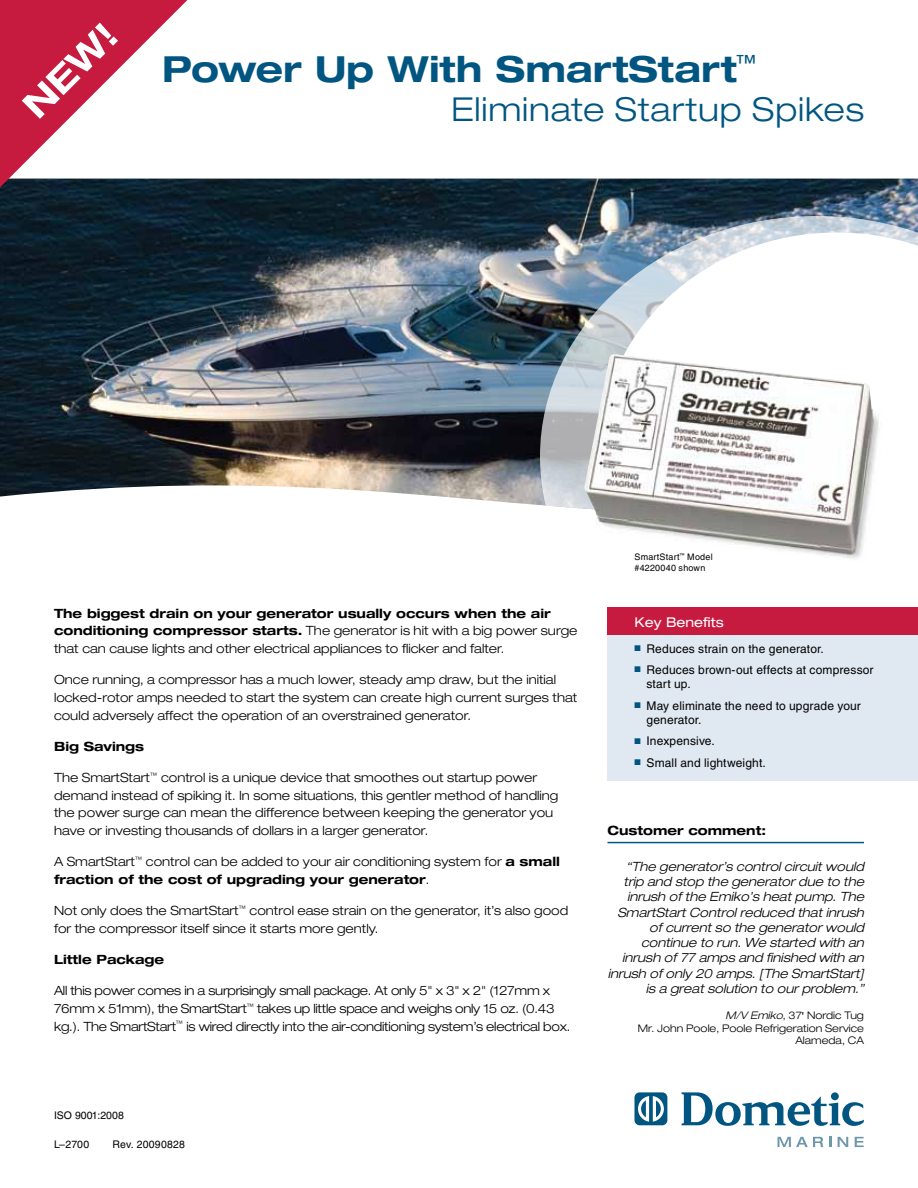
<style>
.page{position:relative;width:918px;height:1188px;background:#fff}
.page>*{position:absolute;margin:0;border:0;box-sizing:border-box;transform-origin:0 0}
.t1{font:700 expanded 36px "Helvetica Neue";color:#005581}
.t2{font:700 expanded 36px "Helvetica Neue";color:#fff}
.t3{font:300 expanded 33px "Helvetica Neue";letter-spacing:.025em;color:#005581}
.t4{font:expanded 13.5px "Helvetica Neue";color:#fff}
.t5{font:300 expanded 12.75px/17.7px "Helvetica Neue";color:#000}
.t6{font:italic 300 expanded 12.75px/15.3px "Helvetica Neue";color:#000;text-align:right}
.t7{font:300 expanded 12.75px/17.7px "Helvetica Neue";letter-spacing:-.02em;color:#000}
.t8{font:700 expanded 12.75px "Helvetica Neue";color:#000}
.t9{font:12px/14.4px "Helvetica LT Std";letter-spacing:.015em;color:#000}
.t10{font:300 expanded 10.5px/12.6px "Helvetica Neue";color:#000;text-align:right}
.t11{font:10.5px "Helvetica LT Std";letter-spacing:.005em;color:#000}
.t12{font:9px/10.8px "Helvetica LT Std";letter-spacing:.025em;color:#000}
.s1{font-weight:700}
.s2{color:#005581}
.s3{font-style:italic}
.s4{font-family:"Clarendon LT";font-stretch:normal}
</style>
<div class="page">
<img style="left:0;top:179px;width:918px;height:326px">
<svg style="left:540px;top:216px;width:378px;height:293px"></svg>
<img style="left:584px;top:354px;width:300px;height:205px">
<div style="left:608px;top:608px;width:310px;height:27px;background:#c61a3f"></div>
<div style="left:608px;top:635px;width:310px;height:145px;background:#e0e8f1"></div>
<hr style="left:608px;top:842px;width:256px;height:1px;background:#005581">
<svg style="left:0;top:0;width:187px;height:187px"></svg>
<svg style="left:682px;top:1092px;width:182px;height:34px"></svg>
<svg style="left:634px;top:1092px;width:33px;height:33px"></svg>
<svg style="left:778px;top:1137px;width:45px;height:10px"></svg>
<svg style="left:829px;top:1137px;width:2px;height:10px"></svg>
<svg style="left:838px;top:1137px;width:10px;height:10px"></svg>
<svg style="left:855px;top:1137px;width:9px;height:10px"></svg>
<h1 class="t2" style="left:13px;top:96px;width:117px;rotate:-45deg">NEW!</h1>
<h1 class="t1" style="left:162px;top:47px;width:596px">Power Up With SmartStart<sup>™</sup></h1>
<h2 class="t3" style="left:451px;top:90px;width:414px">Eliminate Startup Spikes</h2>
<p class="t12" style="left:634px;top:552px;width:80px">SmartStart<sup>™</sup> Model #4220040 shown</p>
<p class="t5" style="left:54px;top:604px;width:525px"><span class="s1">The biggest drain on your generator usually occurs when the air conditioning compressor starts.</span> The generator is hit with a big power surge that can cause lights and other electrical appliances to flicker and falter.</p>
<p class="t5" style="left:54px;top:671px;width:525px">Once running, a compressor has a much lower, steady amp draw, but the initial locked-rotor amps needed to start the system can create high current surges that could adversely affect the operation of an overstrained generator.</p>
<p class="t8" style="left:54px;top:738px;width:92px">Big Savings</p>
<p class="t5" style="left:54px;top:768px;width:506px">The SmartStart<sup>™</sup> control is a unique device that smoothes out startup power demand instead of spiking it. In some situations, this gentler method of handling the power surge can mean the difference between keeping the generator you have or investing thousands of dollars in a larger generator.</p>
<p class="t5" style="left:54px;top:853px;width:507px">A SmartStart<sup>™</sup> control can be added to your air conditioning system for <span class="s1">a small fraction of the cost of upgrading your generator</span>.</p>
<p class="t5" style="left:54px;top:902px;width:516px">Not only does the SmartStart<sup>™</sup> control ease strain on the generator, it’s also good for the compressor itself since it starts more gently.</p>
<p class="t8" style="left:54px;top:951px;width:112px">Little Package</p>
<p class="t7" style="left:54px;top:982px;width:518px">All this power comes in a surprisingly small package. At only 5" x 3" x 2" (127mm x<br>76mm x 51mm), the SmartStart<sup>™</sup> takes up little space and weighs only 15 oz. (0.43 kg.). The SmartStart<sup>™</sup> is wired directly into the air-conditioning system’s electrical box.</p>
<p class="t11" style="left:54px;top:1109px;width:71px">ISO 9001:2008</p>
<p class="t11" style="left:54px;top:1138px;width:37px">L–2700</p>
<p class="t11" style="left:112px;top:1138px;width:74px">Rev. 20090828</p>
<p class="t4" style="left:634px;top:614px;width:91px">Key Benefits</p>
<p class="t9" style="left:634px;top:641px;width:191px"><span class="s2">■</span> Reduces strain on the generator.</p>
<p class="t9" style="left:646px;top:663px;width:229px;text-indent:-12px"><span class="s2">■</span> Reduces brown-out effects at compressor start up.</p>
<p class="t9" style="left:646px;top:698px;width:216px;text-indent:-12px"><span class="s2">■</span> May eliminate the need to upgrade your generator.</p>
<p class="t9" style="left:634px;top:734px;width:82px"><span class="s2">■</span> Inexpensive.</p>
<p class="t9" style="left:634px;top:755px;width:133px"><span class="s2">■</span> Small and lightweight.</p>
<p class="t8" style="left:608px;top:823px;width:160px">Customer comment:</p>
<p class="t6" style="left:608px;top:858px;width:258px">“The generator’s control circuit would trip and stop the generator due to the inrush of the Emiko’s heat pump. The SmartStart Control reduced that inrush of current so the generator would continue to run. We started with an inrush of 77 amps and finished with an inrush of only 20 amps. [The SmartStart] is a great solution to our problem.”</p>
<p class="t10" style="left:638px;top:1009px;width:228px"><span class="s3">M/V Emiko</span>, 37<span class="s4">'</span> Nordic Tug<br>Mr. John Poole, Poole Refrigeration Service<br>Alameda, CA</p>
</div>
